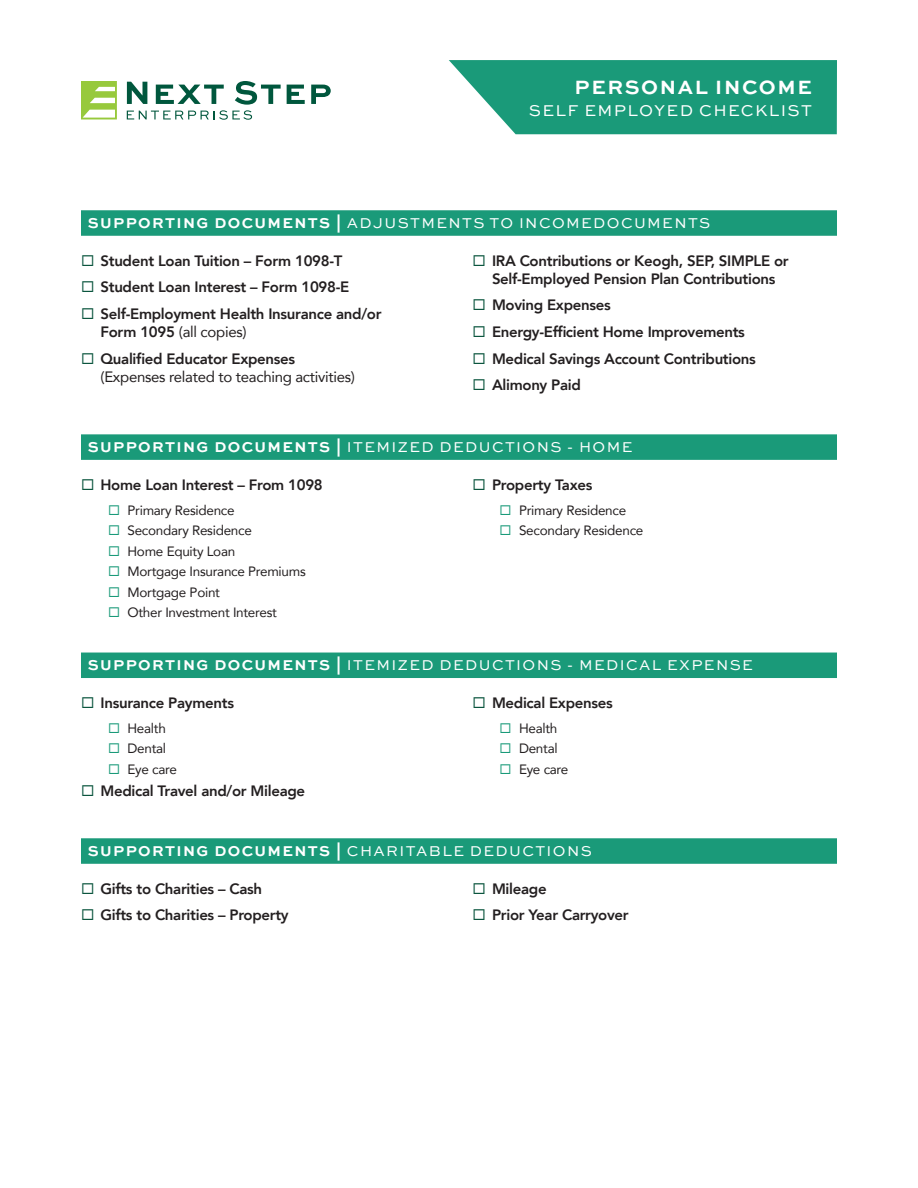
<style>
.page{position:relative;width:918px;height:1188px;background:#fff}
.page>*{position:absolute;margin:0;border:0;box-sizing:border-box;transform-origin:0 0}
.t1{font:700 20.25px "Sweet Sans";letter-spacing:.08em;color:#fff}
.t2{font:16.5px "Sweet Sans";letter-spacing:.08em;color:#fff}
.t3{font:800 15px/18px "Avenir";letter-spacing:-.02em;color:#231f20}
.Main_Category{font:15px "Sweet Sans";letter-spacing:.09em;color:#fff}
.t4{font:15px/18px "Avenir";letter-spacing:-.02em;color:#231f20}
.Main_Category-2{font:700 15px "Sweet Sans";letter-spacing:.09em;color:#fff}
.t5{font:13.5px "Avenir";letter-spacing:-.02em;color:#231f20}
.s1{font-weight:700}
.s2{font-weight:400}
.s3{font-weight:800}
</style>
<div class="page">
<svg style="left:81px;top:81px;width:36px;height:38px"></svg>
<svg style="left:287px;top:85px;width:18px;height:19px"></svg>
<svg style="left:311px;top:85px;width:20px;height:19px"></svg>
<svg style="left:127px;top:81px;width:154px;height:39px"></svg>
<div style="left:81px;top:210px;width:756px;height:26px;background:#1a9a79"></div>
<div style="left:81px;top:434px;width:756px;height:26px;background:#1a9a79"></div>
<div style="left:81px;top:653px;width:756px;height:25px;background:#1a9a79"></div>
<div style="left:81px;top:838px;width:756px;height:26px;background:#1a9a79"></div>
<svg style="left:449px;top:60px;width:388px;height:74px;background:#2da284"></svg>
<p class="t1" style="left:575px;top:75px;width:239px">PERSONAL INCOME</p>
<p class="t2" style="left:529px;top:101px;width:285px">SELF EMPLOYED CHECKLIST</p>
<p class="Main_Category" style="left:88px;top:214px;width:624px"><span class="s1">SUPPORTING DOCUMENTS |</span> ADJUSTMENTS TO INCOMEDOCUMENTS</p>
<p class="t3" style="left:100px;top:252px;width:243px">Student Loan Tuition – Form 1098-T</p>
<p class="t3" style="left:100px;top:278px;width:250px">Student Loan Interest – Form 1098-E</p>
<p class="t3" style="left:100px;top:305px;width:283px">Self-Employment Health Insurance and/or<br>Form 1095 <span class="s2">(all copies)</span></p>
<p class="t4" style="left:100px;top:349px;width:256px"><span class="s3">Qualified Educator Expenses </span>(Expenses related to teaching activities)</p>
<p class="t3" style="left:492px;top:252px;width:298px">IRA Contributions or Keogh, SEP, SIMPLE or<br>Self-Employed Pension Plan Contributions</p>
<p class="t3" style="left:492px;top:296px;width:120px">Moving Expenses</p>
<p class="t3" style="left:492px;top:323px;width:254px">Energy-Efficient Home Improvements</p>
<p class="t3" style="left:492px;top:350px;width:265px">Medical Savings Account Contributions</p>
<p class="t3" style="left:492px;top:376px;width:90px">Alimony Paid</p>
<p class="Main_Category" style="left:88px;top:438px;width:546px"><span class="s1">SUPPORTING DOCUMENTS |</span> ITEMIZED DEDUCTIONS - HOME</p>
<p class="t3" style="left:100px;top:476px;width:224px">Home Loan Interest – From 1098</p>
<p class="t5" style="left:128px;top:499px;width:109px">Primary Residence</p>
<p class="t5" style="left:128px;top:520px;width:126px">Secondary Residence</p>
<p class="t5" style="left:128px;top:540px;width:109px">Home Equity Loan</p>
<p class="t5" style="left:128px;top:561px;width:180px">Mortgage Insurance Premiums</p>
<p class="t5" style="left:128px;top:581px;width:94px">Mortgage Point</p>
<p class="t5" style="left:128px;top:602px;width:151px">Other Investment Interest</p>
<p class="t3" style="left:492px;top:476px;width:102px">Property Taxes</p>
<p class="t5" style="left:519px;top:499px;width:109px">Primary Residence</p>
<p class="t5" style="left:519px;top:520px;width:126px">Secondary Residence</p>
<p class="Main_Category" style="left:88px;top:656px;width:667px"><span class="s1">SUPPORTING DOCUMENTS |</span> ITEMIZED DEDUCTIONS - MEDICAL EXPENSE</p>
<p class="t3" style="left:100px;top:694px;width:135px">Insurance Payments</p>
<p class="t5" style="left:128px;top:717px;width:40px">Health</p>
<p class="t5" style="left:128px;top:738px;width:40px">Dental</p>
<p class="t5" style="left:128px;top:758px;width:51px">Eye care</p>
<p class="t3" style="left:100px;top:782px;width:206px">Medical Travel and/or Mileage</p>
<p class="t3" style="left:492px;top:694px;width:122px">Medical Expenses</p>
<p class="t5" style="left:519px;top:717px;width:40px">Health</p>
<p class="t5" style="left:519px;top:738px;width:40px">Dental</p>
<p class="t5" style="left:519px;top:758px;width:51px">Eye care</p>
<p class="Main_Category-2" style="left:88px;top:842px;width:505px">SUPPORTING DOCUMENTS | <span class="s2">CHARITABLE DEDUCTIONS</span></p>
<p class="t3" style="left:100px;top:880px;width:163px">Gifts to Charities – Cash</p>
<p class="t3" style="left:100px;top:906px;width:190px">Gifts to Charities – Property</p>
<p class="t3" style="left:492px;top:880px;width:56px">Mileage</p>
<p class="t3" style="left:492px;top:906px;width:138px">Prior Year Carryover</p>
</div>
